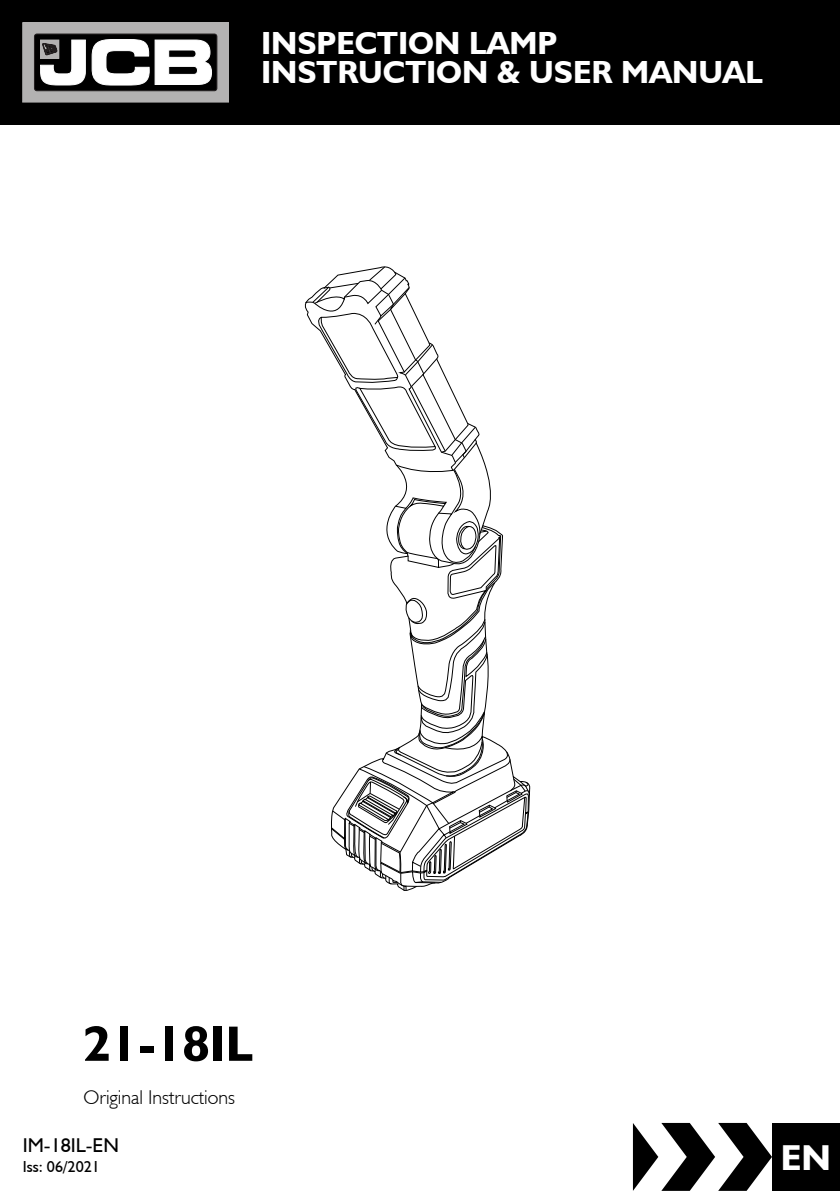
<style>
.page{position:relative;width:840px;height:1191px;background:#fff}
.page>*{position:absolute;margin:0;border:0;box-sizing:border-box;transform-origin:0 0}
.t1{font:700 50px "JCB Euro";color:#000}
.t2{font:700 36px "JCB Euro";color:#fff}
.t3{font:700 32px/29.6px "JCB Euro";color:#fff}
.t4{font:300 20px "JCB Euro";color:#000}
.t5{font:20px "JCB Euro Roman";color:#000}
.t6{font:16px "JCB Euro Roman";color:#000}
</style>
<div class="page">
<div style="left:0;top:0;width:839px;height:125px;background:#000"></div>
<div style="left:23px;top:23px;width:205px;height:79px;background:#b3b2b2"></div>
<div style="left:34px;top:34px;width:183px;height:57px;background:#000;border-radius:3px"></div>
<div style="left:34px;top:34px;width:183px;height:57px;border:1px solid #231f20;border-radius:3px"></div>
<svg style="left:92px;top:39px;width:57px;height:46px"></svg>
<svg style="left:155px;top:40px;width:57px;height:45px;background:#cfcfcf"></svg>
<svg style="left:40px;top:40px;width:46px;height:45px"></svg>
<svg style="left:632px;top:1123px;width:139px;height:67px"></svg>
<div style="left:771px;top:1123px;width:68px;height:68px;background:#000"></div>
<svg style="left:305px;top:266px;width:225px;height:625px"></svg>
<p class="t3" style="left:261px;top:27px;width:503px">INSPECTION LAMP<br>INSTRUCTION &amp; USER MANUAL</p>
<h1 class="t1" style="left:83px;top:1012px;width:171px">21-18IL</h1>
<p class="t4" style="left:83px;top:1084px;width:153px">Original Instructions</p>
<p class="t5" style="left:23px;top:1132px;width:98px">IM-18IL-EN</p>
<p class="t6" style="left:23px;top:1156px;width:79px">Iss: 06/2021</p>
<p class="t2" style="left:780px;top:1134px;width:52px">EN</p>
</div>
